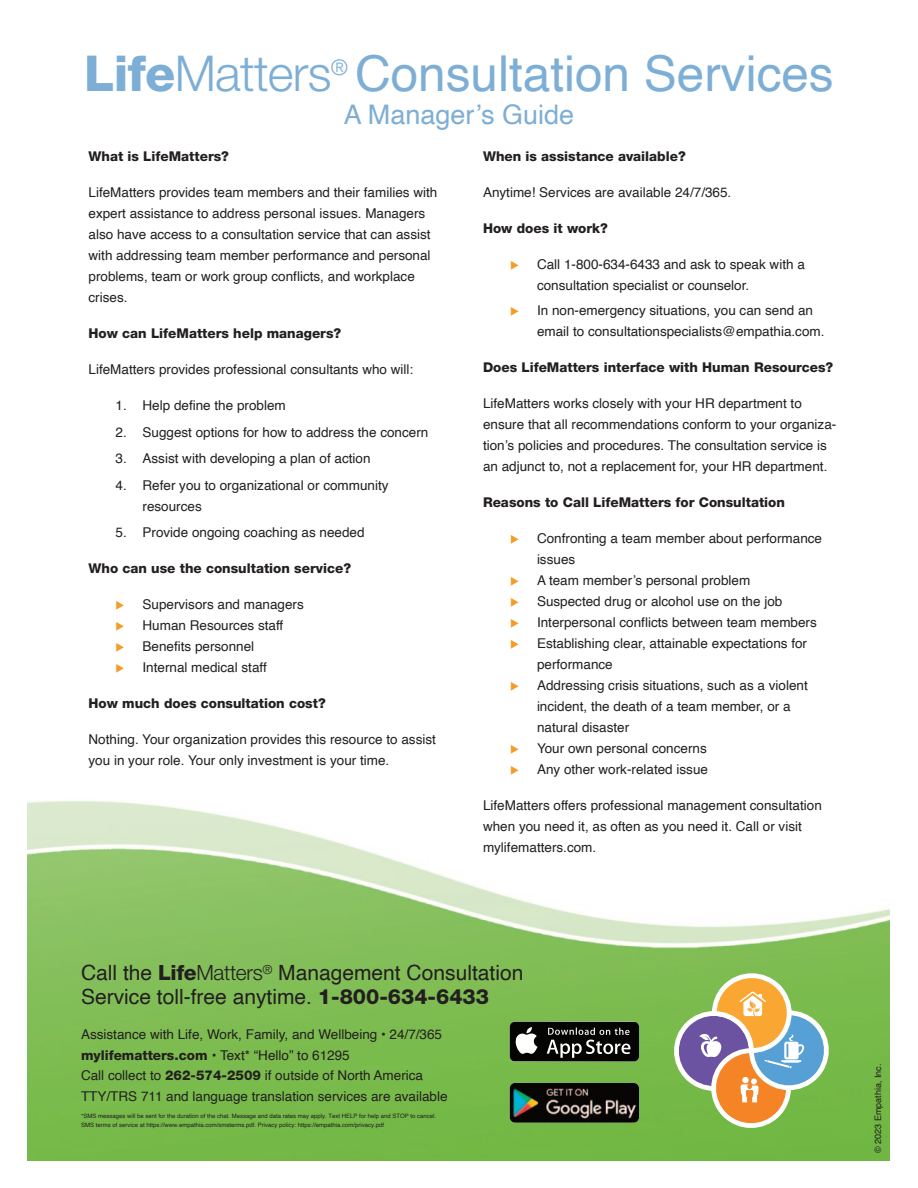
<style>
.page{position:relative;width:918px;height:1188px;background:#fff}
.page>*{position:absolute;margin:0;border:0;box-sizing:border-box;transform-origin:0 0}
.t1{font:49.5px "Helvetica";color:#7daed5}
.t2{font:300 49.5px "Helvetica Neue LT Std";letter-spacing:-.015em;color:#7daed5}
.t3{font:27px "Helvetica";color:#7daed5}
.t4{font:300 21.6px "Helvetica Neue LT Std";color:#7daed5}
.t5{font:21px/24px "Helvetica";color:#231f20}
.t6{font:13.5px/21px "Helvetica";color:#231f20}
.t7{font:800 13.5px "Helvetica Neue LT Std";color:#231f20}
.t8{font:9px "Helvetica";color:#231f20}
.t9{font:6px "Helvetica";color:#231f20}
.s1{font-weight:800}
.s2{color:#f49c25}
.s3{font-family:"Helvetica Neue LT Std";font-weight:800}
.s4{font-family:"Helvetica Neue LT Std";font-weight:300}
</style>
<div class="page">
<img style="left:27px;top:800px;width:863px;height:361px">
<svg style="left:673px;top:965px;width:164px;height:171px;background:#a2b177"></svg>
<svg style="left:510px;top:1022px;width:129px;height:39px;background:#343533"></svg>
<img style="left:510px;top:1083px;width:129px;height:40px;border-radius:5px">
<p class="t2" style="left:84px;top:45px;width:249px"><span class="s1">Life</span>Matters</p>
<p class="t4" style="left:331px;top:55px;width:19px">®</p>
<p class="t1" style="left:355px;top:53px;width:480px">Consultation Services</p>
<p class="t3" style="left:344px;top:103px;width:232px">A Manager’s Guide</p>
<p class="t7" style="left:483px;top:152px;width:204px">When is assistance available?</p>
<p class="t6" style="left:483px;top:183px;width:250px">Anytime! Services are available 24/7/365.</p>
<p class="t7" style="left:483px;top:224px;width:127px">How does it work?</p>
<p class="t6" style="left:537px;top:255px;width:269px;text-indent:-27px"><span class="s2">◆</span> Call 1-800-634-6433 and ask to speak with a consultation specialist or counselor.</p>
<p class="t6" style="left:537px;top:300px;width:289px;text-indent:-27px"><span class="s2">◆</span> In non-emergency situations, you can send an email to consultationspecialists@empathia.com.</p>
<p class="t7" style="left:483px;top:362px;width:352px">Does LifeMatters interface with Human Resources?</p>
<p class="t6" style="left:483px;top:393px;width:355px">LifeMatters works closely with your HR department to ensure that all recommendations conform to your organiza&shy;tion’s policies and procedures. The consultation service is an adjunct to, not a replacement for, your HR department.</p>
<p class="t7" style="left:483px;top:497px;width:304px">Reasons to Call LifeMatters for Consultation</p>
<p class="t6" style="left:537px;top:528px;width:287px;text-indent:-27px"><span class="s2">◆</span> Confronting a team member about performance issues</p>
<p class="t6" style="left:510px;top:570px;width:242px"><span class="s2">◆</span> A team member’s personal problem</p>
<p class="t6" style="left:510px;top:591px;width:274px"><span class="s2">◆</span> Suspected drug or alcohol use on the job</p>
<p class="t6" style="left:510px;top:612px;width:308px"><span class="s2">◆</span> Interpersonal conflicts between team members</p>
<p class="t6" style="left:537px;top:633px;width:272px;text-indent:-27px"><span class="s2">◆</span> Establishing clear, attainable expectations for performance</p>
<p class="t6" style="left:537px;top:675px;width:272px;text-indent:-27px"><span class="s2">◆</span> Addressing crisis situations, such as a violent incident, the death of a team member, or a natural disaster</p>
<p class="t6" style="left:510px;top:738px;width:198px"><span class="s2">◆</span> Your own personal concerns</p>
<p class="t6" style="left:510px;top:759px;width:200px"><span class="s2">◆</span> Any other work-related issue</p>
<p class="t6" style="left:483px;top:796px;width:340px">LifeMatters offers professional management consultation when you need it, as often as you need it. Call or visit mylifematters.com.</p>
<p class="t7" style="left:89px;top:152px;width:142px">What is LifeMatters?</p>
<p class="t6" style="left:89px;top:183px;width:350px">LifeMatters provides team members and their families with expert assistance to address personal issues. Managers also have access to a consultation service that can assist with addressing team member performance and personal problems, team or work group conflicts, and workplace crises.</p>
<p class="t7" style="left:89px;top:329px;width:254px">How can LifeMatters help managers?</p>
<p class="t6" style="left:89px;top:360px;width:326px">LifeMatters provides professional consultants who will:</p>
<p class="t6" style="left:116px;top:396px;width:172px">1. Help define the problem</p>
<p class="t6" style="left:116px;top:423px;width:314px">2. Suggest options for how to address the concern</p>
<p class="t6" style="left:116px;top:449px;width:257px">3. Assist with developing a plan of action</p>
<p class="t6" style="left:143px;top:475px;width:248px;text-indent:-27px">4. Refer you to organizational or community resources</p>
<p class="t6" style="left:116px;top:523px;width:251px">5. Provide ongoing coaching as needed</p>
<p class="t7" style="left:89px;top:563px;width:264px">Who can use the consultation service?</p>
<p class="t6" style="left:116px;top:595px;width:190px"><span class="s2">◆</span> Supervisors and managers</p>
<p class="t6" style="left:116px;top:616px;width:169px"><span class="s2">◆</span> Human Resources staff</p>
<p class="t6" style="left:116px;top:637px;width:140px"><span class="s2">◆</span> Benefits personnel</p>
<p class="t6" style="left:116px;top:658px;width:153px"><span class="s2">◆</span> Internal medical staff</p>
<p class="t7" style="left:89px;top:698px;width:239px">How much does consultation cost?</p>
<p class="t6" style="left:89px;top:730px;width:349px">Nothing. Your organization provides this resource to assist you in your role. Your only investment is your time.</p>
<p class="t5" style="left:81px;top:962px;width:444px">Call the <span class="s3">Life</span><span class="s4">Matters</span><sup>®</sup> Management Consultation<br>Service toll-free anytime. <span class="s3">1-800-634-6433</span></p>
<p class="t6" style="left:81px;top:1025px;width:363px">Assistance with Life, Work, Family, and Wellbeing • 24/7/365</p>
<p class="t6" style="left:81px;top:1046px;width:270px"><span class="s3">mylifematters.com</span> • Text* “Hello” to 61295</p>
<p class="t6" style="left:81px;top:1066px;width:344px">Call collect to <span class="s3">262-574-2509</span> if outside of North America</p>
<p class="t6" style="left:81px;top:1087px;width:368px">TTY/TRS 711 and language translation services are available</p>
<p class="t9" style="left:81px;top:1114px;width:357px">*SMS messages will be sent for the duration of the chat. Message and data rates may apply. Text HELP for help and STOP to cancel.</p>
<p class="t9" style="left:81px;top:1122px;width:305px">SMS terms of service at https://www.empathia.com/smsterms.pdf. Privacy policy: https://empathia.com/privacy.pdf</p>
<p class="t8" style="left:874px;top:1153px;width:91px;rotate:-90deg">© 2023 Empathia, Inc.</p>
</div>
